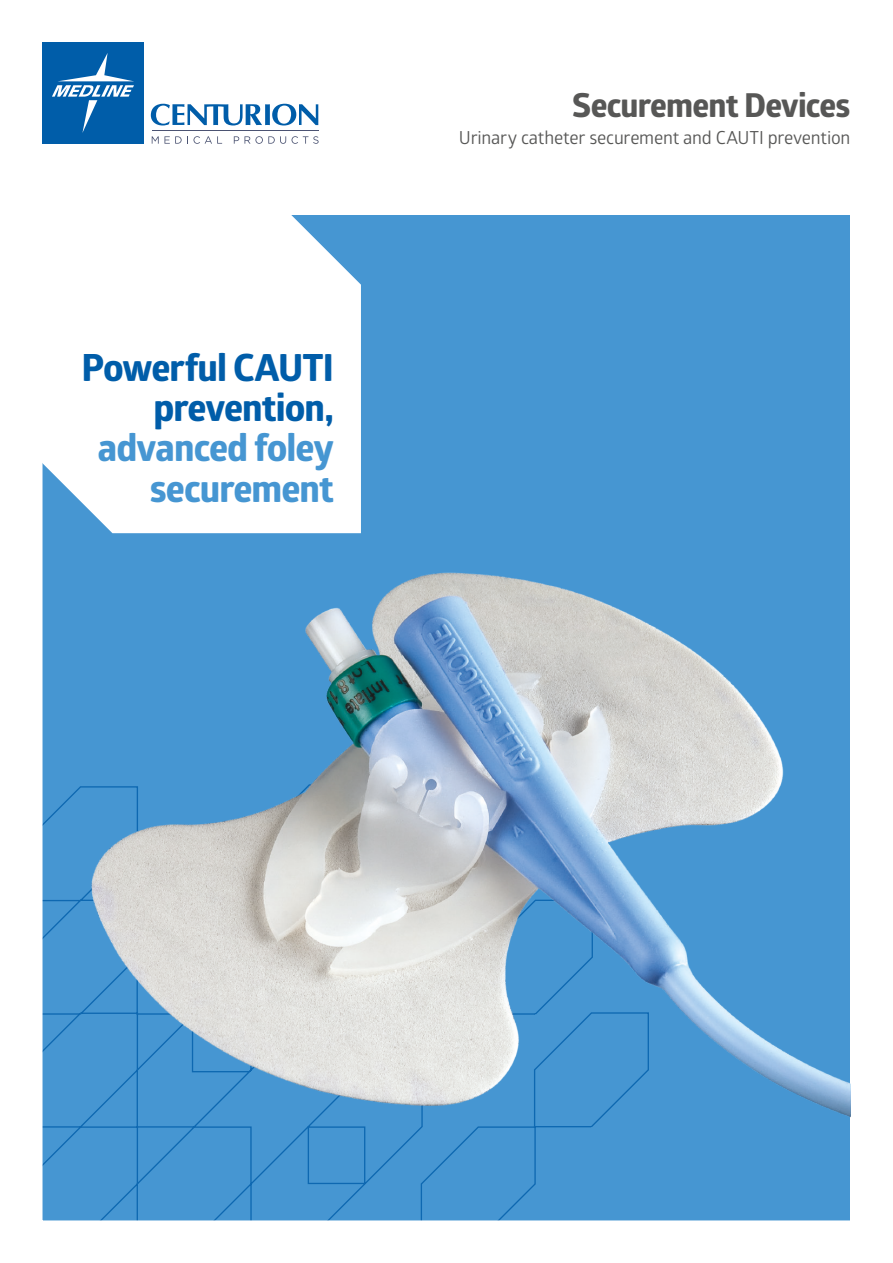
<style>
.page{position:relative;width:893px;height:1263px;background:#fff}
.page>*{position:absolute;margin:0;border:0;box-sizing:border-box;transform-origin:0 0}
.t1{font:700 37.5px/40.3px "Globerx";letter-spacing:-.025em;color:#005da9;text-align:right}
.t2{font:700 37.5px/40.3px "Globerx";letter-spacing:-.025em;color:#4696d2;text-align:right}
.A3_Regular{font:700 33px "Globerx";letter-spacing:-.02em;color:#575756}
.A3_Regular-2{font:18px "Glober";letter-spacing:-.015em;color:#575756}
</style>
<div class="page">
<div style="left:43px;top:215px;width:807px;height:1005px;background:#4696d2"></div>
<div style="left:44px;top:215px;width:317px;height:272px;background:#fff"></div>
<img style="left:42px;top:487px;width:808px;height:734px">
<svg style="left:151px;top:104px;width:167px;height:21px"></svg>
<svg style="left:152px;top:136px;width:70px;height:8px"></svg>
<svg style="left:234px;top:136px;width:52px;height:8px"></svg>
<svg style="left:292px;top:136px;width:27px;height:8px"></svg>
<hr style="left:152px;top:130px;width:166px;height:1px;background:#4b5372">
<div style="left:43px;top:43px;width:101px;height:101px;background:#005da9"></div>
<svg style="left:52px;top:53px;width:82px;height:80px"></svg>
<h1 class="t1" style="left:82px;top:347px;width:254px">Powerful CAUTI prevention,</h1>
<h1 class="t2" style="left:98px;top:427px;width:238px">advanced foley securement</h1>
<p class="A3_Regular" style="left:572px;top:81px;width:280px">Securement Devices</p>
<p class="A3_Regular-2" style="left:459px;top:125px;width:393px">Urinary catheter securement and CAUTI prevention</p>
</div>
